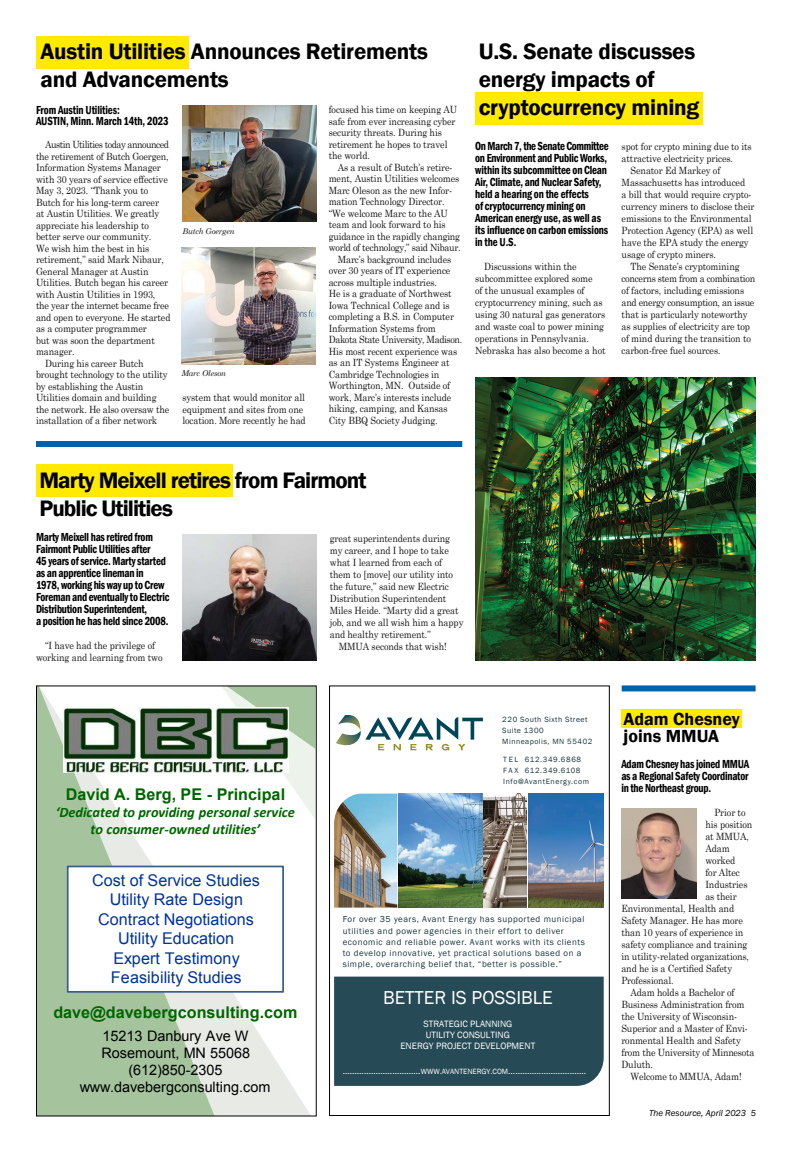
<style>
.page{position:relative;width:792px;height:1152px;background:#fff}
.page>*{position:absolute;margin:0;border:0;box-sizing:border-box;transform-origin:0 0}
.Display_-_Headline{font:600 23px/28px "Franklin Gothic";letter-spacing:-.01em;color:#000}
.Display_-_Headline-2{font:600 23px/28px "Franklin Gothic";letter-spacing:-.04em;color:#000}
.t1{font:19.2px "Franklin Gothic";color:#fff}
.Display_-_Headline-3{font:600 18px/17px "Franklin Gothic";color:#000}
.t2{font:16.2px/19.4px "Arial";letter-spacing:.005em;color:#039;text-align:center}
.t3{font:700 16.2px "Arial";color:#060}
.t4{font:14.5px "Arial";letter-spacing:-.005em;color:#000}
.t5{font:italic 700 14.4px/17.2px "Calibri";letter-spacing:-.005em;color:#060;text-align:center}
.t6{font:14.4px/17.2px "Arial";letter-spacing:-.005em;color:#000;text-align:center}
.t7{font:600 condensed 12px/12px "Franklin Gothic";letter-spacing:-.02em;color:#000;scale:.9 1}
.t8{font:10px/11.5px "Century Schoolbook";letter-spacing:-.01em;color:#1a1a1a;scale:.9 1}
.t9{font:9.4px/11.3px "Franklin Gothic";color:#fff;text-align:center}
.t10{font:italic 9px "Franklin Gothic";color:#000}
.t11{font:8.9px/11.1px "Franklin Gothic";letter-spacing:.06em;color:#1a363d}
.Cutline{font:italic 8px "Century Schoolbook";letter-spacing:-.02em;color:#1a1a1a}
.t12{font:7.8px/11.1px "Franklin Gothic";letter-spacing:.07em;color:#1a363d}
.s1{font-size:7.8px}
</style>
<div class="page">
<div style="left:36px;top:36px;width:153px;height:32px;background:#ffea00"></div>
<svg style="left:313px;top:687px;width:2px;height:132px"></svg>
<svg style="left:39px;top:687px;width:274px;height:427px"></svg>
<img style="left:64px;top:708px;width:224px;height:64px">
<div style="left:68px;top:866px;width:215px;height:126px;background:#fff"></div>
<div style="left:67px;top:866px;width:217px;height:127px;border:2px solid #3a5e8a"></div>
<div style="left:36px;top:685px;width:281px;height:431px;border:1px solid #000"></div>
<svg style="left:336px;top:715px;width:147px;height:36px"></svg>
<img style="left:334px;top:794px;width:270px;height:114px">
<div style="left:334px;top:977px;width:270px;height:109px;background:#264a56"></div>
<div style="left:329px;top:685px;width:281px;height:431px;border:1px solid #000"></div>
<div style="left:621px;top:709px;width:121px;height:19px;background:#ffea00"></div>
<div style="left:622px;top:685px;width:134px;height:6px;background:#0061ad"></div>
<div style="left:36px;top:441px;width:426px;height:6px;background:#0061ad"></div>
<div style="left:476px;top:92px;width:227px;height:32px;background:#ffea00"></div>
<div style="left:36px;top:464px;width:197px;height:32px;background:#ffea00"></div>
<img style="left:183px;top:105px;width:134px;height:117px">
<img style="left:183px;top:534px;width:134px;height:127px">
<img style="left:182px;top:248px;width:134px;height:116px">
<img style="left:621px;top:809px;width:75px;height:90px">
<img style="left:475px;top:377px;width:281px;height:284px">
<p class="Display_-_Headline" style="left:40px;top:38px;width:389px">Austin Utilities Announces Retirements and Advancements</p>
<p class="t7" style="left:36px;top:103px;width:95px">From Austin Utilities:</p>
<p class="t7" style="left:36px;top:115px;width:149px">AUSTIN, Minn. March 14th, 2023</p>
<p class="t8" style="left:36px;top:138px;width:151px;text-indent:9px">Austin Utilities today announced the retirement of Butch Goergen,<br>Information Systems Manager with 30 years of service effective<br>May 3, 2023. “Thank you to<br>Butch for his long-term career<br>at Austin Utilities. We greatly appreciate his leadership to better serve our community.<br>We wish him the best in his retirement,” said Mark Nibaur,<br>General Manager at Austin<br>Utilities. Butch began his career with Austin Utilities in 1993, the year the internet became free and open to everyone. He started as a computer programmer<br>but was soon the department manager.</p>
<p class="t8" style="left:36px;top:356px;width:150px;text-indent:9px">During his career Butch brought technology to the utility by establishing the Austin<br>Utilities domain and building the network. He also oversaw the installation of a fiber network</p>
<p class="Cutline" style="left:182px;top:225px;width:54px">Butch Goergen</p>
<p class="Cutline" style="left:181px;top:367px;width:46px">Marc Oleson</p>
<p class="t8" style="left:182px;top:391px;width:139px">system that would monitor all equipment and sites from one location. More recently he had</p>
<p class="t8" style="left:329px;top:103px;width:144px">focused his time on keeping AU safe from ever increasing cyber security threats. During his retirement he hopes to travel the world.</p>
<p class="t8" style="left:329px;top:160px;width:148px;text-indent:9px">As a result of Butch’s retire&shy;ment, Austin Utilities welcomes<br>Marc Oleson as the new Infor&shy;mation Technology Director. “We welcome Marc to the AU team and look forward to his guidance in the rapidly changing world of technology,” said Nibaur.</p>
<p class="t8" style="left:329px;top:252px;width:150px;text-indent:9px">Marc’s background includes over 30 years of IT experience across multiple industries.<br>He is a graduate of Northwest<br>Iowa Technical College and is completing a B.S. in Computer<br>Information Systems from<br>Dakota State University, Madison.<br>His most recent experience was as an IT Systems Engineer at<br>Cambridge Technologies in<br>Worthington, MN. Outside of work, Marc’s interests include hiking, camping, and Kansas<br>City BBQ Society Judging.</p>
<p class="Display_-_Headline" style="left:479px;top:38px;width:222px">U.S. Senate discusses energy impacts of cryptocurrency mining</p>
<p class="t7" style="left:475px;top:140px;width:150px">On March 7, the Senate Committee on Environment and Public Works, within its subcommittee on Clean<br>Air, Climate, and Nuclear Safety, held a hearing on the effects<br>of cryptocurrency mining on<br>American energy use, as well as its influence on carbon emissions in the U.S.</p>
<p class="t8" style="left:475px;top:260px;width:146px;line-height:12px;text-indent:9px">Discussions within the subcommittee explored some<br>of the unusual examples of cryptocurrency mining, such as using 30 natural gas generators and waste coal to power mining operations in Pennsylvania.<br>Nebraska has also become a hot</p>
<p class="t8" style="left:622px;top:140px;width:146px;line-height:12px">spot for crypto mining due to its attractive electricity prices.</p>
<p class="t8" style="left:622px;top:164px;width:149px;line-height:12px;text-indent:9px">Senator Ed Markey of<br>Massachusetts has introduced<br>a bill that would require crypto&shy;currency miners to disclose their emissions to the Environmental<br>Protection Agency (EPA) as well have the EPA study the energy usage of crypto miners.</p>
<p class="t8" style="left:622px;top:260px;width:150px;line-height:12px;text-indent:9px">The Senate’s cryptomining concerns stem from a combination of factors, including emissions and energy consumption, an issue that is particularly noteworthy as supplies of electricity are top of mind during the transition to carbon-free fuel sources.</p>
<p class="Display_-_Headline-2" style="left:39px;top:466px;width:329px">Marty Meixell retires from Fairmont<br>Public Utilities</p>
<p class="t7" style="left:36px;top:531px;width:150px">Marty Meixell has retired from<br>Fairmont Public Utilities after<br>45 years of service. Marty started as an apprentice lineman in<br>1978, working his way up to Crew<br>Foreman and eventually to Electric<br>Distribution Superintendent,<br>a position he has held since 2008.</p>
<p class="t8" style="left:36px;top:638px;width:142px;line-height:12px;text-align:center">“I have had the privilege of working and learning from two</p>
<p class="t8" style="left:330px;top:531px;width:150px;line-height:12px">great superintendents during my career, and I hope to take what I learned from each of them to [move] our utility into the future,” said new Electric<br>Distribution Superintendent<br>Miles Heide. “Marty did a great job, and we all wish him a happy and healthy retirement.”</p>
<p class="t8" style="left:339px;top:640px;width:122px">MMUA seconds that wish!</p>
<p class="t12" style="left:502px;top:714px;width:92px">220 South Sixth Street<br>Suite 1300<br>Minneapolis, MN 55402</p>
<p class="Display_-_Headline-3" style="left:624px;top:711px;width:118px">Adam Chesney joins MMUA</p>
<p class="t3" style="left:66px;top:783px;width:221px">David A. Berg, PE - Principal</p>
<p class="t5" style="left:56px;top:804px;width:241px">‘Dedicated to providing personal service to consumer-owned utilities’</p>
<p class="t2" style="left:92px;top:871px;width:170px">Cost of Service Studies<br>Utility Rate Design<br>Contract Negotiations<br>Utility Education<br>Expert Testimony<br>Feasibility Studies</p>
<p class="t3" style="left:53px;top:1002px;width:246px">dave@davebergconsulting.com</p>
<p class="t4" style="left:102px;top:1026px;width:148px">15213 Danbury Ave W</p>
<p class="t6" style="left:80px;top:1044px;width:192px">Rosemount, MN 55068 (612)850-2305 www.davebergconsulting.com</p>
<p class="t12" style="left:503px;top:754px;width:79px">TEL 612.349.6868<br>FAX 612.349.6108</p>
<p class="t12" style="left:503px;top:776px;width:87px">Info@AvantEnergy.com</p>
<p class="t11" style="left:343px;top:914px;width:244px">For over 35 years, Avant Energy has supported municipal utilities and power agencies in their effort to deliver economic and reliable power. Avant works with its clients to develop innovative, yet practical solutions based on a simple, overarching belief that, “better is possible.”</p>
<p class="t1" style="left:383px;top:986px;width:171px">BETTER IS POSSIBLE</p>
<p class="t9" style="left:400px;top:1018px;width:136px">STRATEGIC PLANNING<br>UTILITY CONSULTING<br>ENERGY PROJECT DEVELOPMENT</p>
<p class="t9" style="left:343px;top:1065px;width:245px">.................................<span class="s1">WWW.AVANTENERGY.COM</span>.................................</p>
<p class="t7" style="left:621px;top:758px;width:144px;text-align:justify">Adam Chesney has joined MMUA as a Regional Safety Coordinator in the Northeast group.</p>
<p class="t8" style="left:714px;top:806px;width:36px">Prior to</p>
<p class="t8" style="left:705px;top:818px;width:54px">his position</p>
<p class="t8" style="left:705px;top:830px;width:50px">at MMUA,</p>
<p class="t8" style="left:705px;top:842px;width:29px">Adam</p>
<p class="t8" style="left:705px;top:854px;width:35px">worked</p>
<p class="t8" style="left:705px;top:866px;width:40px">for Altec</p>
<p class="t8" style="left:705px;top:878px;width:48px">Industries</p>
<p class="t8" style="left:705px;top:890px;width:36px">as their</p>
<p class="t8" style="left:621px;top:902px;width:127px">Environmental, Health and</p>
<p class="t8" style="left:621px;top:914px;width:137px">Safety Manager. He has more</p>
<p class="t8" style="left:621px;top:926px;width:137px">than 10 years of experience in</p>
<p class="t8" style="left:621px;top:938px;width:141px">safety compliance and training</p>
<p class="t8" style="left:621px;top:950px;width:143px">in utility-related organizations,</p>
<p class="t8" style="left:621px;top:962px;width:125px">and he is a Certified Safety</p>
<p class="t8" style="left:621px;top:974px;width:60px">Professional.</p>
<p class="t8" style="left:621px;top:986px;width:150px;line-height:12px;text-indent:9px">Adam holds a Bachelor of<br>Business Administration from the University of Wisconsin-<br>Superior and a Master of Envi&shy;ronmental Health and Safety from the University of Minnesota<br>Duluth.</p>
<p class="t8" style="left:630px;top:1070px;width:125px">Welcome to MMUA, Adam!</p>
<p class="t10" style="left:649px;top:1108px;width:108px">The Resource, April 2023 5</p>
</div>
